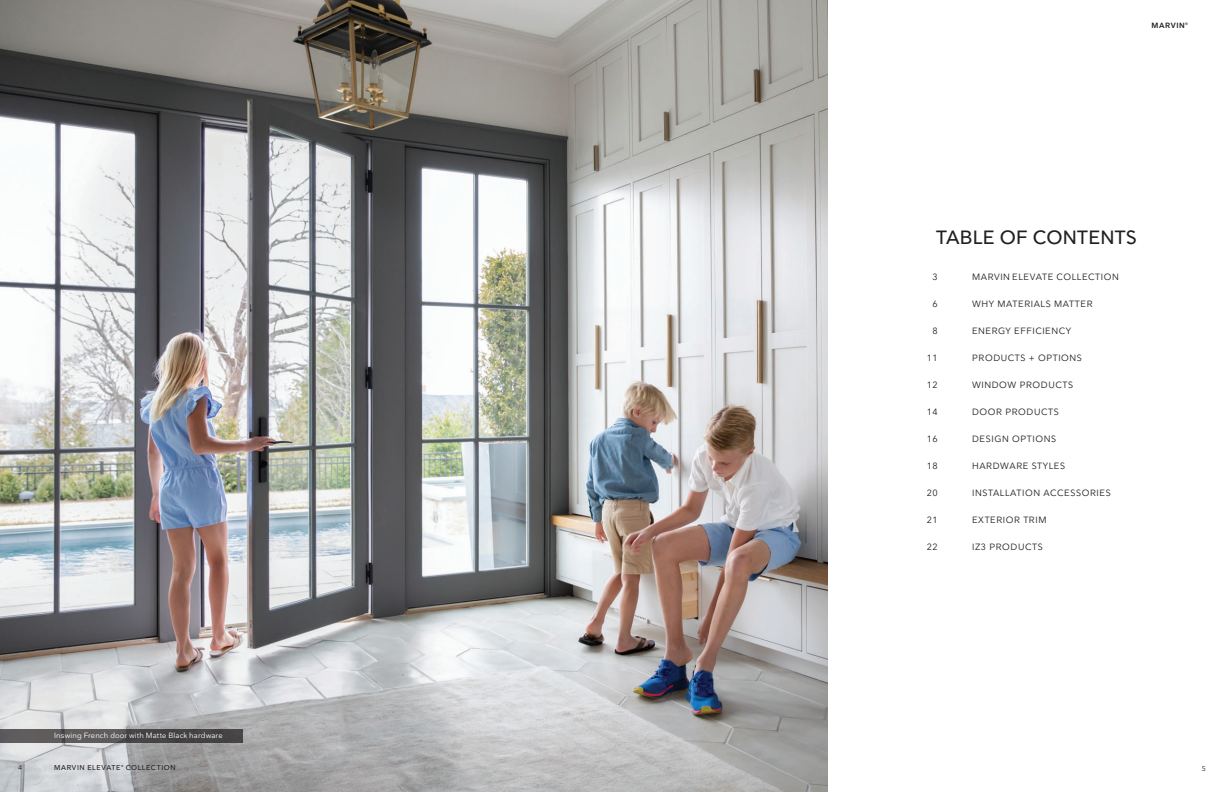
<style>
.page{position:relative;width:1224px;height:792px;background:#fff}
.page>*{position:absolute;margin:0;border:0;box-sizing:border-box;transform-origin:0 0}
.t1{font:500 19px "Nationale";letter-spacing:.015em;color:#231f20}
.t2{font:9px "Nationale";letter-spacing:.065em;color:#231f20}
.caption__7_5_10_5__reg{font:7.5px "Nationale";letter-spacing:.02em;color:#fff}
.t3{font:600 7.5px "Nationale";letter-spacing:.09em;color:#231f20}
.t4{font:500 7px "Nationale";letter-spacing:.09em;color:#231f20}
.t5{font:7px "Nationale";color:#231f20}
.t6{font:500 2.9px "Nationale";color:#231f20}
</style>
<div class="page">
<img style="left:0;top:0;width:828px;height:792px">
<svg style="left:0;top:729px;width:243px;height:13px;background:#524e50"></svg>
<p class="caption__7_5_10_5__reg" style="left:54px;top:731px;width:170px">Inswing French door with Matte Black hardware</p>
<p class="t3" style="left:1151px;top:20px;width:38px">MARVIN<sup>®</sup></p>
<p class="t1" style="left:936px;top:225px;width:202px">TABLE OF CONTENTS</p>
<p class="t2" style="left:932px;top:271px;width:7px">3</p>
<p class="t2" style="left:972px;top:271px;width:148px">MARVIN ELEVATE COLLECTION</p>
<p class="t2" style="left:932px;top:298px;width:7px">6</p>
<p class="t2" style="left:972px;top:298px;width:122px">WHY MATERIALS MATTER</p>
<p class="t2" style="left:932px;top:325px;width:7px">8</p>
<p class="t2" style="left:972px;top:325px;width:101px">ENERGY EFFICIENCY</p>
<p class="t2" style="left:927px;top:352px;width:12px">11</p>
<p class="t2" style="left:972px;top:352px;width:112px">PRODUCTS + OPTIONS</p>
<p class="t2" style="left:927px;top:379px;width:12px">12</p>
<p class="t2" style="left:972px;top:379px;width:103px">WINDOW PRODUCTS</p>
<p class="t2" style="left:927px;top:406px;width:12px">14</p>
<p class="t2" style="left:972px;top:406px;width:88px">DOOR PRODUCTS</p>
<p class="t2" style="left:927px;top:433px;width:12px">16</p>
<p class="t2" style="left:972px;top:433px;width:86px">DESIGN OPTIONS</p>
<p class="t2" style="left:927px;top:460px;width:12px">18</p>
<p class="t2" style="left:972px;top:460px;width:95px">HARDWARE STYLES</p>
<p class="t2" style="left:927px;top:487px;width:12px">20</p>
<p class="t2" style="left:972px;top:487px;width:140px">INSTALLATION ACCESSORIES</p>
<p class="t2" style="left:927px;top:514px;width:12px">21</p>
<p class="t2" style="left:972px;top:514px;width:76px">EXTERIOR TRIM</p>
<p class="t2" style="left:927px;top:541px;width:12px">22</p>
<p class="t2" style="left:972px;top:541px;width:72px">IZ3 PRODUCTS</p>
<p class="t5" style="left:18px;top:763px;width:6px">4</p>
<p class="t4" style="left:54px;top:763px;width:68px">MARVIN ELEVATE</p>
<p class="t6" style="left:121px;top:764px;width:4px">®</p>
<p class="t4" style="left:126px;top:763px;width:51px">COLLECTION</p>
<p class="t5" style="left:1202px;top:764px;width:6px">5</p>
</div>
